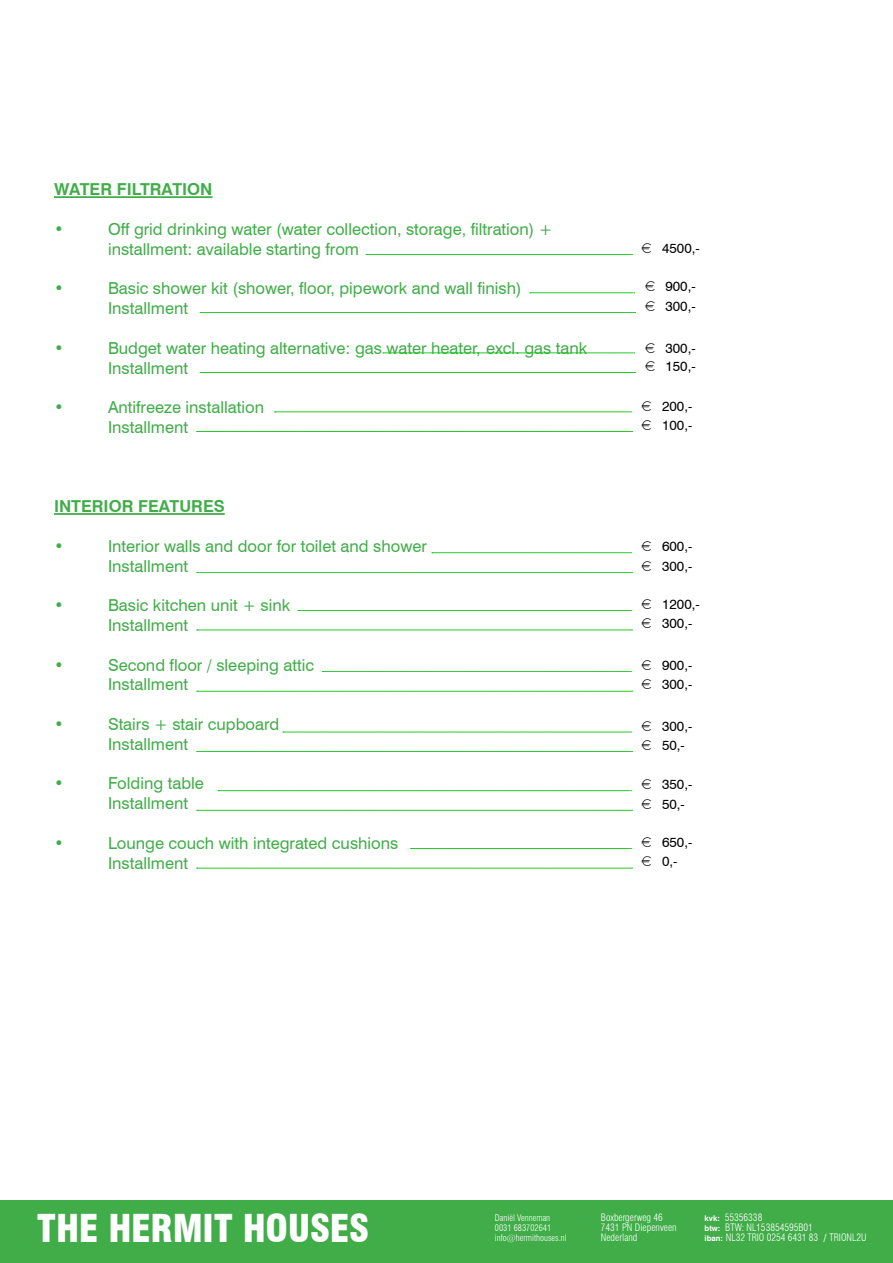
<style>
.page{position:relative;width:893px;height:1263px;background:#fff}
.page>*{position:absolute;margin:0;border:0;box-sizing:border-box;transform-origin:0 0}
.t1{font:900 condensed 37.5px "Swiss 721 BT";letter-spacing:-.005em;color:#fff}
.t2{font:16.5px/19.8px "Swiss 721 BT";color:#41ad49}
.t3{font:700 16.5px "Swiss 721 BT";color:#41ad49}
.t4{font:13.5px "Swiss 721 BT";color:#000}
.t5{font:300 condensed 10.05px/10.1px "Swiss 721 BT";color:#fff}
.t6{font:300 condensed 8.85px/10.1px "Swiss 721 BT";color:#fff}
.s1{font-family:"Roman D"}
.s2{font-weight:700;font-stretch:normal;font-size:7.8px}
.s3{font-weight:700;font-stretch:normal}
</style>
<div class="page">
<div style="left:0;top:1201px;width:893px;height:62px;background:#41ad49"></div>
<hr style="left:54px;top:196px;width:158px;height:2px;background:#41ad49">
<hr style="left:54px;top:513px;width:171px;height:2px;background:#41ad49">
<svg style="left:200px;top:312px;width:436px;height:1px"></svg>
<svg style="left:200px;top:372px;width:436px;height:1px"></svg>
<svg style="left:197px;top:431px;width:436px;height:1px"></svg>
<svg style="left:366px;top:254px;width:267px;height:1px"></svg>
<svg style="left:197px;top:572px;width:436px;height:1px"></svg>
<svg style="left:197px;top:630px;width:436px;height:1px"></svg>
<svg style="left:197px;top:691px;width:436px;height:1px"></svg>
<svg style="left:197px;top:751px;width:436px;height:1px"></svg>
<svg style="left:197px;top:810px;width:436px;height:1px"></svg>
<svg style="left:197px;top:868px;width:436px;height:1px"></svg>
<svg style="left:530px;top:293px;width:105px;height:1px"></svg>
<svg style="left:383px;top:353px;width:252px;height:1px"></svg>
<svg style="left:274px;top:412px;width:358px;height:1px"></svg>
<svg style="left:432px;top:552px;width:200px;height:1px"></svg>
<svg style="left:298px;top:610px;width:334px;height:1px"></svg>
<svg style="left:322px;top:671px;width:310px;height:1px"></svg>
<svg style="left:283px;top:732px;width:349px;height:1px"></svg>
<svg style="left:218px;top:790px;width:414px;height:1px"></svg>
<svg style="left:410px;top:848px;width:222px;height:1px"></svg>
<p class="t3" style="left:54px;top:179px;width:160px">WATER FILTRATION</p>
<p class="t2" style="left:54px;top:219px;width:11px">•</p>
<p class="t2" style="left:108px;top:219px;width:446px">Off grid drinking water (water collection, storage, filtration) + installment: available starting from</p>
<p class="t2" style="left:54px;top:278px;width:11px">•</p>
<p class="t2" style="left:108px;top:278px;width:415px">Basic shower kit (shower, floor, pipework and wall finish)<br>Installment</p>
<p class="t2" style="left:54px;top:338px;width:11px">•</p>
<p class="t2" style="left:108px;top:338px;width:481px">Budget water heating alternative: gas water heater, excl. gas tank<br>Installment</p>
<p class="t2" style="left:54px;top:397px;width:11px">•</p>
<p class="t2" style="left:108px;top:397px;width:158px">Antifreeze installation<br>Installment</p>
<p class="t3" style="left:54px;top:496px;width:172px">INTERIOR FEATURES</p>
<p class="t2" style="left:54px;top:536px;width:11px">•</p>
<p class="t2" style="left:108px;top:536px;width:320px">Interior walls and door for toilet and shower<br>Installment</p>
<p class="t2" style="left:54px;top:595px;width:11px">•</p>
<p class="t2" style="left:108px;top:595px;width:184px">Basic kitchen unit + sink<br>Installment</p>
<p class="t2" style="left:54px;top:655px;width:11px">•</p>
<p class="t2" style="left:108px;top:655px;width:208px">Second floor / sleeping attic<br>Installment</p>
<p class="t2" style="left:54px;top:714px;width:11px">•</p>
<p class="t2" style="left:108px;top:714px;width:173px">Stairs + stair cupboard<br>Installment</p>
<p class="t2" style="left:54px;top:773px;width:11px">•</p>
<p class="t2" style="left:108px;top:773px;width:97px">Folding table<br>Installment</p>
<p class="t2" style="left:54px;top:833px;width:11px">•</p>
<p class="t2" style="left:108px;top:833px;width:292px">Lounge couch with integrated cushions<br>Installment</p>
<p class="t4" style="left:642px;top:240px;width:59px"><span class="s1">€</span> 4500,-</p>
<p class="t4" style="left:646px;top:278px;width:51px"><span class="s1">€</span> 900,-</p>
<p class="t4" style="left:646px;top:298px;width:51px"><span class="s1">€</span> 300,-</p>
<p class="t4" style="left:646px;top:340px;width:51px"><span class="s1">€</span> 300,-</p>
<p class="t4" style="left:646px;top:358px;width:51px"><span class="s1">€</span> 150,-</p>
<p class="t4" style="left:642px;top:397px;width:51px"><span class="s1">€</span> 200,-</p>
<p class="t4" style="left:642px;top:417px;width:51px"><span class="s1">€</span> 100,-</p>
<p class="t4" style="left:642px;top:538px;width:51px"><span class="s1">€</span> 600,-</p>
<p class="t4" style="left:642px;top:558px;width:51px"><span class="s1">€</span> 300,-</p>
<p class="t4" style="left:642px;top:596px;width:59px"><span class="s1">€</span> 1200,-</p>
<p class="t4" style="left:642px;top:615px;width:51px"><span class="s1">€</span> 300,-</p>
<p class="t4" style="left:642px;top:657px;width:51px"><span class="s1">€</span> 900,-</p>
<p class="t4" style="left:642px;top:676px;width:51px"><span class="s1">€</span> 300,-</p>
<p class="t4" style="left:642px;top:718px;width:51px"><span class="s1">€</span> 300,-</p>
<p class="t4" style="left:642px;top:737px;width:44px"><span class="s1">€</span> 50,-</p>
<p class="t4" style="left:642px;top:776px;width:51px"><span class="s1">€</span> 350,-</p>
<p class="t4" style="left:642px;top:795px;width:44px"><span class="s1">€</span> 50,-</p>
<p class="t4" style="left:642px;top:834px;width:51px"><span class="s1">€</span> 650,-</p>
<p class="t4" style="left:642px;top:853px;width:37px"><span class="s1">€</span> 0,-</p>
<h1 class="t1" style="left:37px;top:1206px;width:333px">THE HERMIT HOUSES</h1>
<p class="t6" style="left:495px;top:1212px;width:73px">Daniël Venneman<br>0031 683702641 info@hermithouses.nl</p>
<p class="t5" style="left:601px;top:1212px;width:77px">Boxbergerweg 46<br>7431 PN Diepenveen<br>Nederland</p>
<p class="t5" style="left:705px;top:1212px;width:163px"><span class="s2">kvk:</span> 55356338<br><span class="s2">btw:</span> BTW: NL153854595B01<br><span class="s2">iban:</span> NL32 TRIO 0254 6431 83 <span class="s3">/</span> TRIONL2U</p>
</div>
